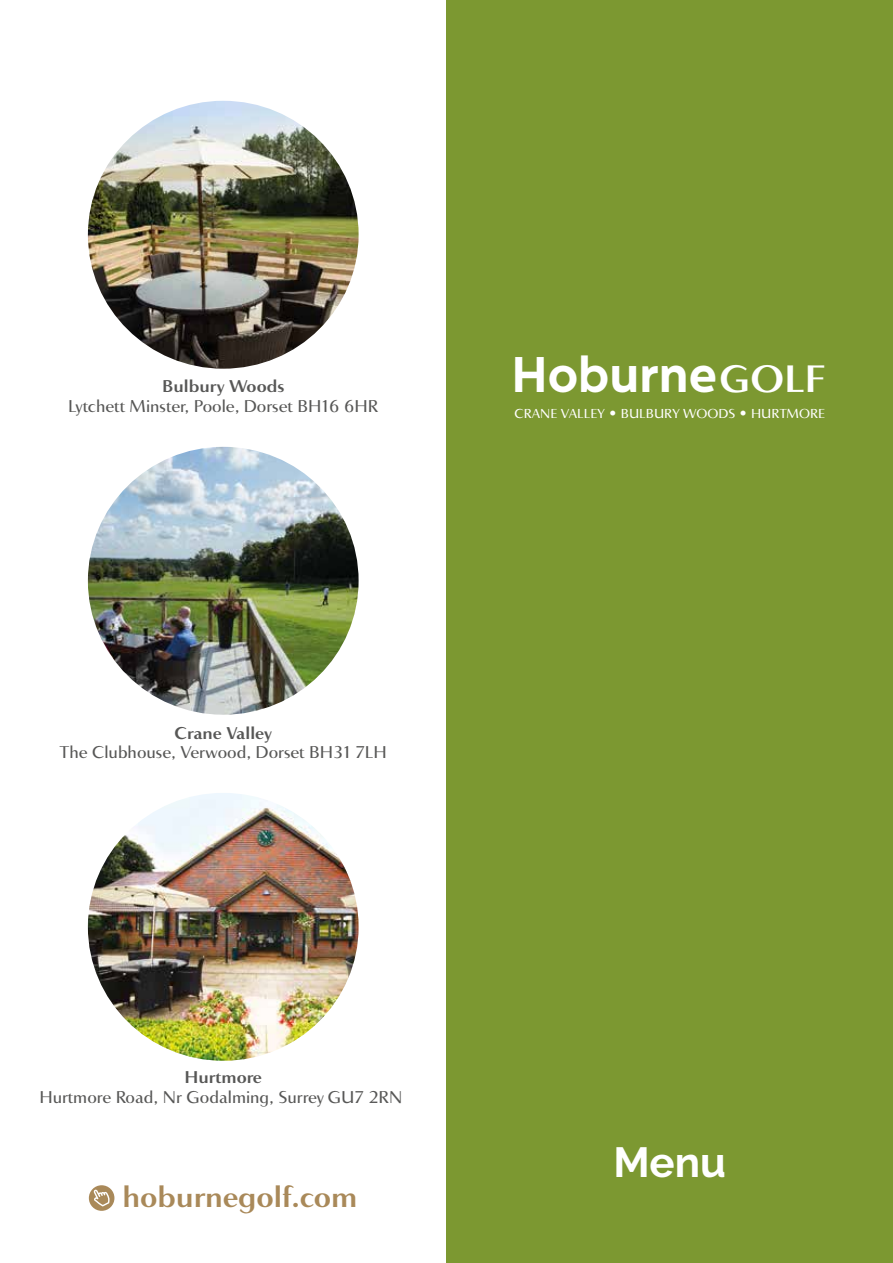
<style>
.page{position:relative;width:893px;height:1263px;background:#fff}
.page>*{position:absolute;margin:0;border:0;box-sizing:border-box;transform-origin:0 0}
.t1{font:700 49.95px "Centrale Sans";color:#fff}
.t2{font:700 42px "Raleway";color:#fff}
.t3{font:700 28.5px "Accent Graphic";color:#a98959}
.t4{font:500 16.5px "Accent Graphic";color:#575756}
.t5{font:700 16.5px "Accent Graphic";color:#575756}
.t6{font:500 12.6px "Accent Graphic";color:#fff}
.s1{font-family:"Accent Graphic";font-size:36.9px}
</style>
<div class="page">
<div style="left:446px;top:0;width:447px;height:1263px;background:#7c9831"></div>
<img style="left:88px;top:101px;width:271px;height:268px">
<img style="left:88px;top:447px;width:271px;height:268px">
<img style="left:88px;top:793px;width:271px;height:268px">
<svg style="left:89px;top:1185px;width:25px;height:26px"></svg>
<p class="t5" style="left:162px;top:373px;width:124px">Bulbury Woods</p>
<p class="t4" style="left:68px;top:393px;width:312px">Lytchett Minster, Poole, Dorset BH16 6HR</p>
<p class="t5" style="left:174px;top:720px;width:99px">Crane Valley</p>
<p class="t4" style="left:60px;top:740px;width:329px">The Clubhouse, Verwood, Dorset BH31 7LH</p>
<h1 class="t1" style="left:511px;top:345px;width:316px">Hoburne<span class="s1">GOLF</span></h1>
<p class="t6" style="left:514px;top:404px;width:312px">CRANE VALLEY • BULBURY WOODS • HURTMORE</p>
<p class="t5" style="left:185px;top:1064px;width:79px">Hurtmore</p>
<p class="t4" style="left:39px;top:1084px;width:364px">Hurtmore Road, Nr Godalming, Surrey GU7 2RN</p>
<h3 class="t3" style="left:122px;top:1175px;width:237px">hoburnegolf.com</h3>
<h2 class="t2" style="left:613px;top:1138px;width:114px">Menu</h2>
</div>
